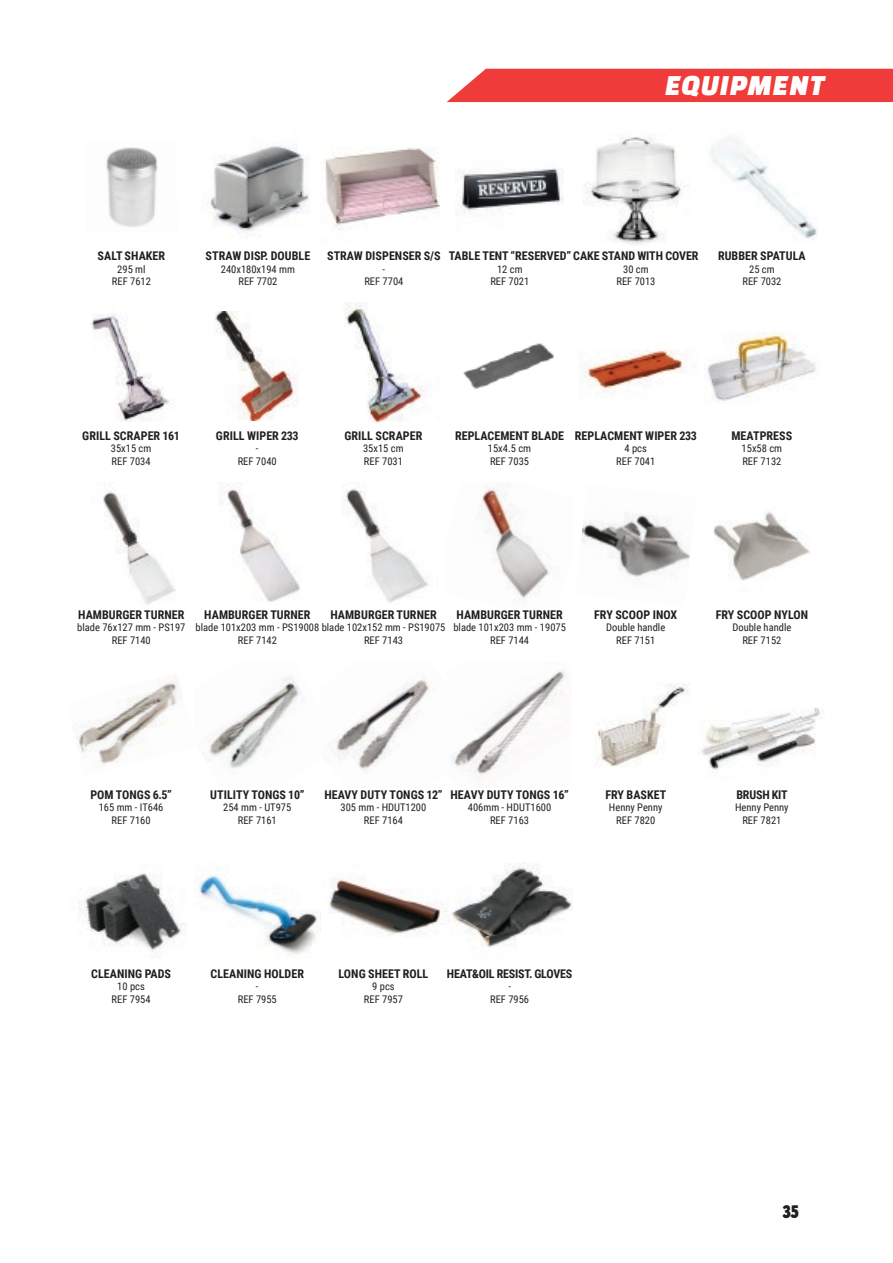
<style>
.page{position:relative;width:893px;height:1263px;background:#fff}
.page>*{position:absolute;margin:0;border:0;box-sizing:border-box;transform-origin:0 0}
.t1{font:italic 30.15px "Changa One";letter-spacing:.02em;color:#fff}
.t2{font:condensed 18px "Block BE";color:#231f20}
.t3{font:700 12px "Roboto Condensed";letter-spacing:.005em;color:#231f20}
.t4{font:700 12px "Roboto Condensed";letter-spacing:-.015em;color:#231f20}
.t5{font:10.5px "Roboto Condensed";color:#231f20}
</style>
<div class="page">
<img style="left:106px;top:147px;width:52px;height:80px">
<img style="left:457px;top:168px;width:107px;height:49px">
<img style="left:210px;top:146px;width:99px;height:89px">
<img style="left:325px;top:148px;width:115px;height:83px">
<img style="left:583px;top:135px;width:235px;height:110px">
<div style="left:447px;top:69px;width:446px;height:33px;background:#ef3b39"></div>
<img style="left:103px;top:482px;width:197px;height:123px">
<img style="left:77px;top:674px;width:104px;height:92px">
<img style="left:203px;top:669px;width:620px;height:109px">
<img style="left:342px;top:482px;width:87px;height:121px">
<img style="left:476px;top:482px;width:76px;height:118px">
<img style="left:344px;top:303px;width:343px;height:121px">
<img style="left:91px;top:314px;width:81px;height:107px">
<img style="left:214px;top:311px;width:84px;height:109px">
<img style="left:707px;top:332px;width:109px;height:71px">
<img style="left:78px;top:873px;width:240px;height:82px">
<img style="left:446px;top:863px;width:127px;height:84px">
<img style="left:320px;top:877px;width:126px;height:58px">
<img style="left:581px;top:513px;width:109px;height:64px">
<img style="left:713px;top:512px;width:97px;height:68px">
<p class="t1" style="left:665px;top:69px;width:161px">EQUIPMENT</p>
<p class="t3" style="left:98px;top:248px;width:69px">SALT SHAKER</p>
<p class="t3" style="left:449px;top:248px;width:251px">TABLE TENT “RESERVED” CAKE STAND WITH COVER</p>
<p class="t5" style="left:117px;top:261px;width:30px">295 ml</p>
<p class="t5" style="left:497px;top:261px;width:27px">12 cm</p>
<p class="t5" style="left:112px;top:274px;width:40px">REF 7612</p>
<p class="t5" style="left:490px;top:274px;width:40px">REF 7021</p>
<p class="t3" style="left:206px;top:248px;width:106px">STRAW DISP. DOUBLE</p>
<p class="t3" style="left:327px;top:248px;width:115px">STRAW DISPENSER S/S</p>
<p class="t5" style="left:221px;top:261px;width:76px">240x180x194 mm</p>
<p class="t5" style="left:383px;top:261px;width:4px">-</p>
<p class="t5" style="left:623px;top:261px;width:27px">30 cm</p>
<p class="t5" style="left:238px;top:274px;width:40px">REF 7702</p>
<p class="t5" style="left:364px;top:274px;width:40px">REF 7704</p>
<p class="t5" style="left:616px;top:274px;width:40px">REF 7013</p>
<p class="t3" style="left:718px;top:248px;width:89px">RUBBER SPATULA</p>
<p class="t5" style="left:749px;top:261px;width:27px">25 cm</p>
<p class="t5" style="left:742px;top:274px;width:40px">REF 7032</p>
<p class="t3" style="left:82px;top:427px;width:99px">GRILL SCRAPER 161</p>
<p class="t3" style="left:216px;top:427px;width:84px">GRILL WIPER 233</p>
<p class="t3" style="left:344px;top:427px;width:79px">GRILL SCRAPER</p>
<p class="t3" style="left:455px;top:427px;width:111px">REPLACEMENT BLADE</p>
<p class="t3" style="left:575px;top:427px;width:124px">REPLACMENT WIPER 233</p>
<p class="t3" style="left:731px;top:427px;width:62px">MEATPRESS</p>
<p class="t5" style="left:111px;top:441px;width:42px">35x15 cm</p>
<p class="t5" style="left:256px;top:441px;width:4px">-</p>
<p class="t5" style="left:363px;top:441px;width:42px">35x15 cm</p>
<p class="t5" style="left:488px;top:441px;width:45px">15x4.5 cm</p>
<p class="t5" style="left:624px;top:441px;width:24px">4 pcs</p>
<p class="t5" style="left:742px;top:441px;width:42px">15x58 cm</p>
<p class="t5" style="left:112px;top:454px;width:40px">REF 7034</p>
<p class="t5" style="left:238px;top:454px;width:40px">REF 7040</p>
<p class="t5" style="left:364px;top:454px;width:40px">REF 7031</p>
<p class="t5" style="left:490px;top:454px;width:40px">REF 7035</p>
<p class="t5" style="left:616px;top:454px;width:40px">REF 7041</p>
<p class="t5" style="left:742px;top:454px;width:40px">REF 7132</p>
<p class="t3" style="left:78px;top:606px;width:108px">HAMBURGER TURNER</p>
<p class="t3" style="left:204px;top:606px;width:108px">HAMBURGER TURNER</p>
<p class="t3" style="left:330px;top:606px;width:108px">HAMBURGER TURNER</p>
<p class="t3" style="left:456px;top:606px;width:108px">HAMBURGER TURNER</p>
<p class="t3" style="left:594px;top:606px;width:85px">FRY SCOOP INOX</p>
<p class="t3" style="left:716px;top:606px;width:94px">FRY SCOOP NYLON</p>
<p class="t5" style="left:77px;top:620px;width:110px">blade 76x127 mm - PS197</p>
<p class="t5" style="left:196px;top:620px;width:251px">blade 101x203 mm - PS19008 blade 102x152 mm - PS19075</p>
<p class="t5" style="left:453px;top:620px;width:114px">blade 101x203 mm - 19075</p>
<p class="t5" style="left:606px;top:620px;width:60px">Double handle</p>
<p class="t5" style="left:732px;top:620px;width:60px">Double handle</p>
<p class="t5" style="left:112px;top:633px;width:40px">REF 7140</p>
<p class="t5" style="left:238px;top:633px;width:40px">REF 7142</p>
<p class="t5" style="left:364px;top:633px;width:40px">REF 7143</p>
<p class="t5" style="left:490px;top:633px;width:40px">REF 7144</p>
<p class="t5" style="left:616px;top:633px;width:40px">REF 7151</p>
<p class="t5" style="left:742px;top:633px;width:40px">REF 7152</p>
<p class="t3" style="left:90px;top:786px;width:83px">POM TONGS 6.5”</p>
<p class="t3" style="left:210px;top:786px;width:96px">UTILITY TONGS 10”</p>
<p class="t3" style="left:324px;top:786px;width:120px">HEAVY DUTY TONGS 12”</p>
<p class="t3" style="left:451px;top:786px;width:120px">HEAVY DUTY TONGS 16”</p>
<p class="t3" style="left:605px;top:786px;width:63px">FRY BASKET</p>
<p class="t4" style="left:736px;top:786px;width:53px">BRUSH KIT</p>
<p class="t5" style="left:99px;top:800px;width:66px">165 mm - IT646</p>
<p class="t5" style="left:223px;top:800px;width:70px">254 mm - UT975</p>
<p class="t5" style="left:341px;top:800px;width:87px">305 mm - HDUT1200</p>
<p class="t5" style="left:468px;top:800px;width:85px">406mm - HDUT1600</p>
<p class="t5" style="left:609px;top:800px;width:55px">Henny Penny</p>
<p class="t5" style="left:735px;top:800px;width:55px">Henny Penny</p>
<p class="t5" style="left:112px;top:812px;width:40px">REF 7160</p>
<p class="t5" style="left:238px;top:812px;width:40px">REF 7161</p>
<p class="t5" style="left:364px;top:812px;width:40px">REF 7164</p>
<p class="t5" style="left:490px;top:812px;width:40px">REF 7163</p>
<p class="t5" style="left:616px;top:812px;width:40px">REF 7820</p>
<p class="t5" style="left:742px;top:812px;width:40px">REF 7821</p>
<p class="t3" style="left:91px;top:965px;width:81px">CLEANING PADS</p>
<p class="t3" style="left:339px;top:965px;width:91px">LONG SHEET ROLL</p>
<p class="t4" style="left:447px;top:965px;width:127px">HEAT&amp;OIL RESIST. GLOVES</p>
<p class="t3" style="left:211px;top:965px;width:95px">CLEANING HOLDER</p>
<p class="t5" style="left:117px;top:979px;width:29px">10 pcs</p>
<p class="t5" style="left:372px;top:979px;width:24px">9 pcs</p>
<p class="t5" style="left:508px;top:979px;width:4px">-</p>
<p class="t5" style="left:256px;top:979px;width:4px">-</p>
<p class="t5" style="left:112px;top:992px;width:40px">REF 7954</p>
<p class="t5" style="left:364px;top:992px;width:40px">REF 7957</p>
<p class="t5" style="left:490px;top:992px;width:40px">REF 7956</p>
<p class="t5" style="left:238px;top:992px;width:40px">REF 7955</p>
<h2 class="t2" style="left:783px;top:1201px;width:18px">35</h2>
</div>
